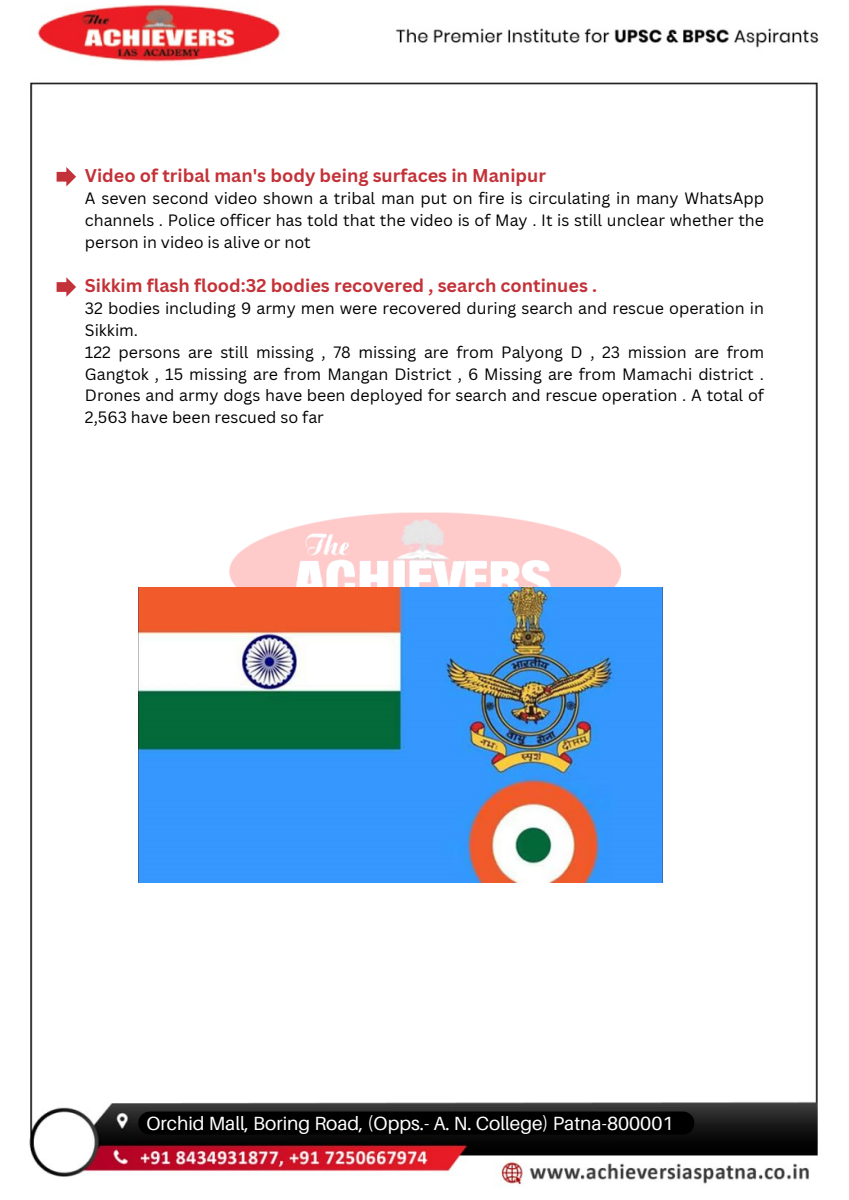
<style>
.page{position:relative;width:849px;height:1200px;background:#fff}
.page>*{position:absolute;margin:0;border:0;box-sizing:border-box;transform-origin:0 0}
.t1{font:19.1px "Aileron";color:#fff}
.t2{font:700 18px "Canva Sans";color:#c33238}
.t3{font:16px/21.8px "Canva Sans";color:#000;text-align:justify}
</style>
<div class="page">
<img style="left:29px;top:4px;width:790px;height:1181px">
<img style="left:210px;top:482px;width:433px;height:105px">
<svg style="left:57px;top:167px;width:19px;height:19px"></svg>
<svg style="left:57px;top:277px;width:19px;height:20px"></svg>
<img style="left:138px;top:587px;width:524px;height:296px">
<div style="left:138px;top:1112px;width:556px;height:23px;background:#000;border-radius:12px"></div>
<p class="t2" style="left:85px;top:162px;width:462px">Video of tribal man's body being surfaces in Manipur</p>
<p class="t3" style="left:85px;top:187px;width:680px">A seven second video shown a tribal man put on fire is circulating in many WhatsApp channels . Police officer has told that the video is of May . It is still unclear whether the person in video is alive or not</p>
<p class="t2" style="left:85px;top:273px;width:513px">Sikkim flash flood:32 bodies recovered , search continues .</p>
<p class="t3" style="left:85px;top:297px;width:680px">32 bodies including 9 army men were recovered during search and rescue operation in<br>Sikkim.</p>
<p class="t3" style="left:85px;top:341px;width:680px">122 persons are still missing , 78 missing are from Palyong D , 23 mission are from Gangtok , 15 missing are from Mangan District , 6 Missing are from Mamachi district .<br>Drones and army dogs have been deployed for search and rescue operation . A total of 2,563 have been rescued so far</p>
<p class="t1" style="left:146px;top:1111px;width:528px">Orchid Mall, Boring Road, (Opps.- A. N. College) Patna-800001</p>
</div>
